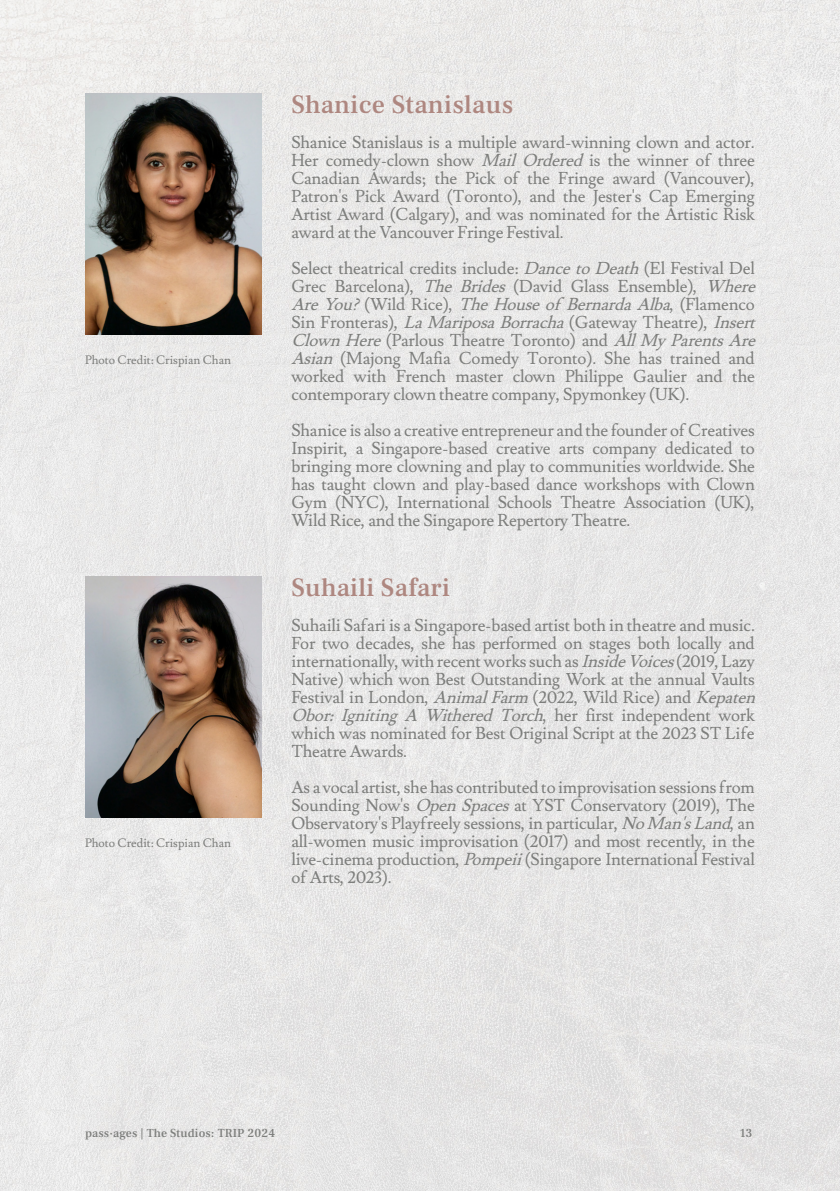
<style>
.page{position:relative;width:840px;height:1191px;background:#fff}
.page>*{position:absolute;margin:0;border:0;box-sizing:border-box;transform-origin:0 0}
.t1{font:500 26px "Frank Ruhl Libre";letter-spacing:.01em;color:#ae8780}
.t2{font:17px/18px "Lusitana";letter-spacing:-.01em;color:#7d7e7c;text-align:justify}
.t3{font:12px "Lusitana";color:#7d7e7c}
.t4{font:500 12px "Frank Ruhl Libre";letter-spacing:.01em;color:#7d7e7c}
.s1{font-style:italic}
</style>
<div class="page">
<img style="left:0;top:0;width:839px;height:1191px">
<img style="left:85px;top:94px;width:176px;height:240px">
<img style="left:85px;top:577px;width:176px;height:240px">
<p class="t3" style="left:85px;top:353px;width:147px">Photo Credit: Crispian Chan</p>
<p class="t3" style="left:85px;top:836px;width:147px">Photo Credit: Crispian Chan</p>
<p class="t1" style="left:291px;top:88px;width:223px">Shanice Stanislaus</p>
<p class="t2" style="left:291px;top:134px;width:465px">Shanice Stanislaus is a multiple award-winning clown and actor.<br>Her comedy-clown show <span class="s1">Mail Ordered</span> is the winner of three Canadian Awards; the Pick of the Fringe award (Vancouver), Patron's Pick Award (Toronto), and the Jester's Cap Emerging Artist Award (Calgary), and was nominated for the Artistic Risk award at the Vancouver Fringe Festival.</p>
<p class="t2" style="left:291px;top:260px;width:470px;text-align:left">Select theatrical credits include: <span class="s1">DancetoDeath</span>(El Festival Del Grec Barcelona), <span class="s1">The Brides</span> (David Glass Ensemble), <span class="s1">Where AreYou?</span>( W i l d R i c e ) , <span class="s1">TheHouseof BernardaAlba</span>, ( F l a m e n c o Sin Fronteras), <span class="s1">LaMariposaBorracha</span>(Gateway Theatre), <span class="s1">Insert ClownHere</span>(Parlous Theatre Toronto) and <span class="s1">AllMy ParentsAre Asian</span> (Majong Mafia Comedy Toronto). She has trained and worked with French master clown Philippe Gaulier and the contemporary clown theatre company, Spymonkey (UK).</p>
<p class="t2" style="left:291px;top:422px;width:465px">Shanice is also a creative entrepreneur and the founder of Creatives Inspirit, a Singapore-based creative arts company dedicated to bringing more clowning and play to communities worldwide. She has taught clown and play-based dance workshops with Clown Gym (NYC), International Schools Theatre Association (UK), Wild Rice, and the Singapore Repertory Theatre.</p>
<p class="t1" style="left:291px;top:570px;width:160px">Suhaili Safari</p>
<p class="t2" style="left:291px;top:617px;width:470px;text-align:left">Suhaili Safari is a Singapore-based artist both in theatre and music.<br>For two decades, she has performed on stages both locally and internationally, with recent works such as <span class="s1">InsideVoices</span>(2019, Lazy Native) which won Best Outstanding Work at the annual Vaults Festival in London, <span class="s1">AnimalFarm</span> (2022, Wild Rice) and <span class="s1">Kepaten Obor: Igniting A Withered Torch</span>, h e r fi r s t i n d e p e n d e n t w o r k which was nominated for Best Original Script at the 2023 ST Life Theatre Awards.</p>
<p class="t2" style="left:291px;top:779px;width:465px">As a vocal artist, she has contributed to improvisation sessions from Sounding Now's <span class="s1">OpenSpaces</span>at YST Conservatory (2019), The Observatory's Playfreely sessions, in particular, <span class="s1">NoMan'sLand</span>, an all-women music improvisation (2017) and most recently, in the live-cinema production, <span class="s1">Pompeii</span>(Singapore International Festival of Arts, 2023).</p>
<p class="t4" style="left:85px;top:1125px;width:191px">pass·ages | The Studios: TRIP 2024</p>
<p class="t4" style="left:739px;top:1125px;width:14px">13</p>
</div>
